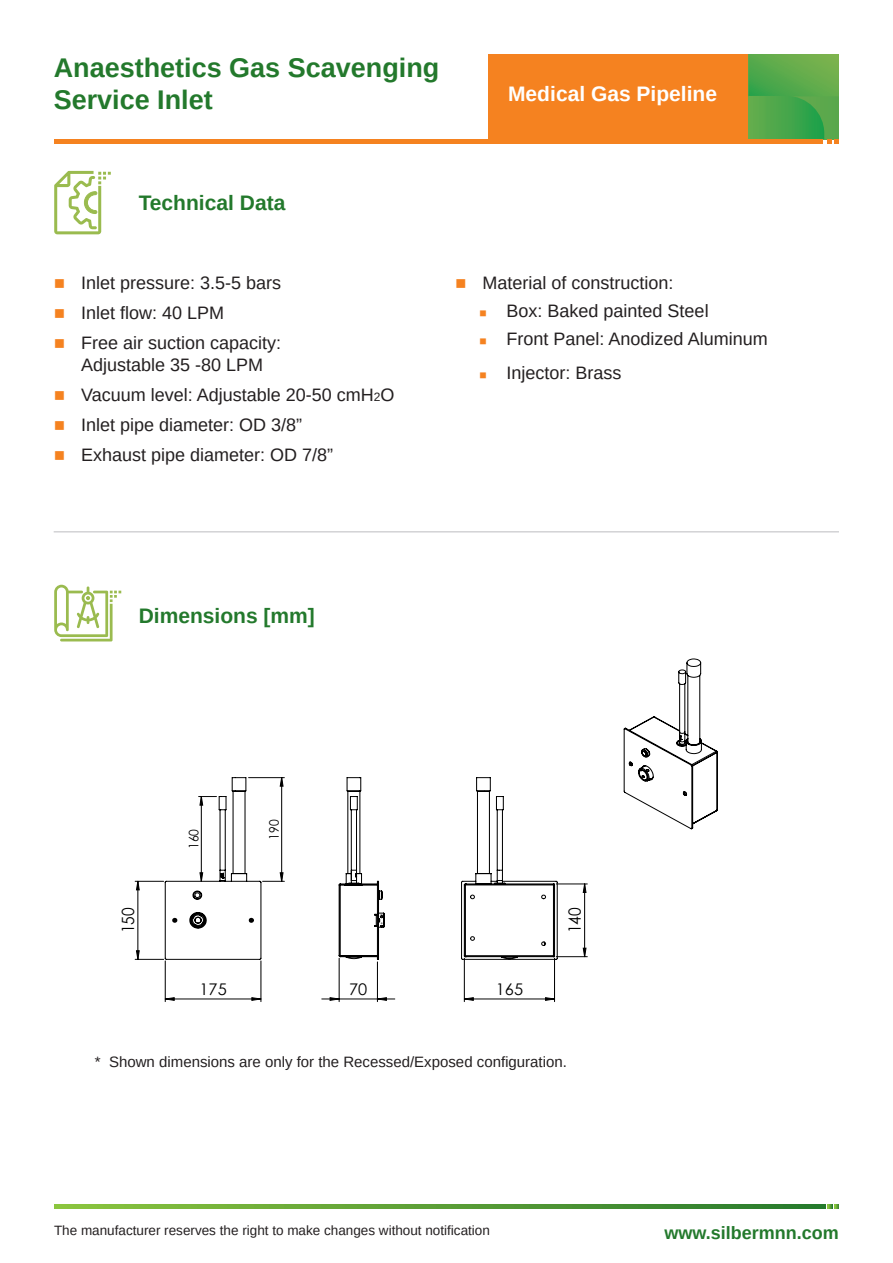
<style>
.page{position:relative;width:893px;height:1263px;background:#fff}
.page>*{position:absolute;margin:0;border:0;box-sizing:border-box;transform-origin:0 0}
.t1{font:700 27px/32.4px "Arimo";color:#23792c}
.t2{font:700 21px "Arimo";color:#23792c}
.t3{font:700 21px "Arimo";color:#fff}
.t4{font:18px/21.6px "Arimo";color:#231f20;text-align:center}
.t5{font:700 18px "Arimo";color:#23792c}
.t6{font:16.95px "Century Gothic";color:#000;scale:.92 1}
.t7{font:16.05px "Century Gothic";color:#000}
.t8{font:15px "Arimo";color:#231f20}
.t9{font:13.5px "Arimo";color:#231f20}
.t10{font:13.2px "Century Gothic";color:#000;scale:.92 1}
.s1{color:#f58220}
.s2{font-size:12px}
.s3{font-size:12px;color:#f58220}
</style>
<div class="page">
<div style="left:488px;top:54px;width:260px;height:85px;background:#f58220"></div>
<hr style="left:54px;top:139px;width:769px;height:4px;background:#f58220">
<svg style="left:748px;top:54px;width:91px;height:89px;background:#5ba74a"></svg>
<svg style="left:54px;top:171px;width:57px;height:63px"></svg>
<hr style="left:54px;top:531px;width:785px;height:1px;background:#bcbdc0">
<svg style="left:54px;top:585px;width:67px;height:56px"></svg>
<svg style="left:54px;top:1205px;width:771px;height:4px;background:#599e36"></svg>
<svg style="left:828px;top:1205px;width:11px;height:4px"></svg>
<hr style="left:554px;top:958px;width:1px;height:44px;background:#000">
<hr style="left:464px;top:958px;width:1px;height:44px;background:#000">
<hr style="left:165px;top:961px;width:1px;height:41px;background:#000">
<hr style="left:261px;top:961px;width:1px;height:41px;background:#000">
<hr style="left:556px;top:884px;width:31px;height:1px;background:#000">
<hr style="left:556px;top:956px;width:31px;height:1px;background:#000">
<hr style="left:339px;top:958px;width:1px;height:44px;background:#000">
<hr style="left:377px;top:962px;width:1px;height:40px;background:#000">
<svg style="left:464px;top:997px;width:90px;height:4px"></svg>
<svg style="left:165px;top:997px;width:96px;height:4px"></svg>
<svg style="left:583px;top:883px;width:3px;height:74px"></svg>
<svg style="left:322px;top:997px;width:73px;height:4px"></svg>
<svg style="left:623px;top:658px;width:95px;height:172px"></svg>
<svg style="left:135px;top:777px;width:149px;height:183px"></svg>
<svg style="left:338px;top:777px;width:47px;height:183px"></svg>
<svg style="left:461px;top:777px;width:97px;height:183px"></svg>
<h1 class="t1" style="left:54px;top:52px;width:387px">Anaesthetics Gas Scavenging<br>Service Inlet</h1>
<p class="t3" style="left:508px;top:80px;width:210px">Medical Gas Pipeline</p>
<p class="t2" style="left:139px;top:188px;width:148px">Technical Data</p>
<p class="t4" style="left:54px;top:272px;width:229px"><span class="s1">■</span> Inlet pressure: 3.5-5 bars</p>
<p class="t4" style="left:54px;top:302px;width:172px"><span class="s1">■</span> Inlet flow: 40 LPM</p>
<p class="t4" style="left:54px;top:332px;width:229px"><span class="s1">■</span> Free air suction capacity:<br>Adjustable 35 -80 LPM</p>
<p class="t4" style="left:54px;top:384px;width:342px"><span class="s1">■</span> Vacuum level: Adjustable 20-50 cmH<span class="s2">2</span>O</p>
<p class="t4" style="left:54px;top:414px;width:250px"><span class="s1">■</span> Inlet pipe diameter: OD 3/8”</p>
<p class="t4" style="left:54px;top:444px;width:281px"><span class="s1">■</span> Exhaust pipe diameter: OD 7/8”</p>
<p class="t4" style="left:455px;top:272px;width:220px"><span class="s1">■</span> Material of construction:</p>
<p class="t4" style="left:479px;top:300px;width:231px"><span class="s3">■</span> Box: Baked painted Steel</p>
<p class="t4" style="left:479px;top:328px;width:290px"><span class="s3">■</span> Front Panel: Anodized Aluminum</p>
<p class="t4" style="left:479px;top:362px;width:144px"><span class="s3">■</span> Injector: Brass</p>
<p class="t2" style="left:139px;top:601px;width:178px">Dimensions [mm]</p>
<p class="t6" style="left:116px;top:933px;width:30px;rotate:-90deg">150</p>
<p class="t10" style="left:184px;top:849px;width:23px;rotate:-90deg">160</p>
<p class="t10" style="left:265px;top:839px;width:23px;rotate:-90deg">190</p>
<p class="t6" style="left:563px;top:933px;width:30px;rotate:-90deg">140</p>
<p class="t7" style="left:200px;top:978px;width:29px">175</p>
<p class="t7" style="left:349px;top:978px;width:20px">70</p>
<p class="t7" style="left:496px;top:978px;width:29px">165</p>
<p class="t8" style="left:95px;top:1052px;width:473px">* Shown dimensions are only for the Recessed/Exposed configuration.</p>
<p class="t9" style="left:54px;top:1222px;width:437px">The manufacturer reserves the right to make changes without notification</p>
<p class="t5" style="left:664px;top:1220px;width:176px">www.silbermnn.com</p>
</div>
